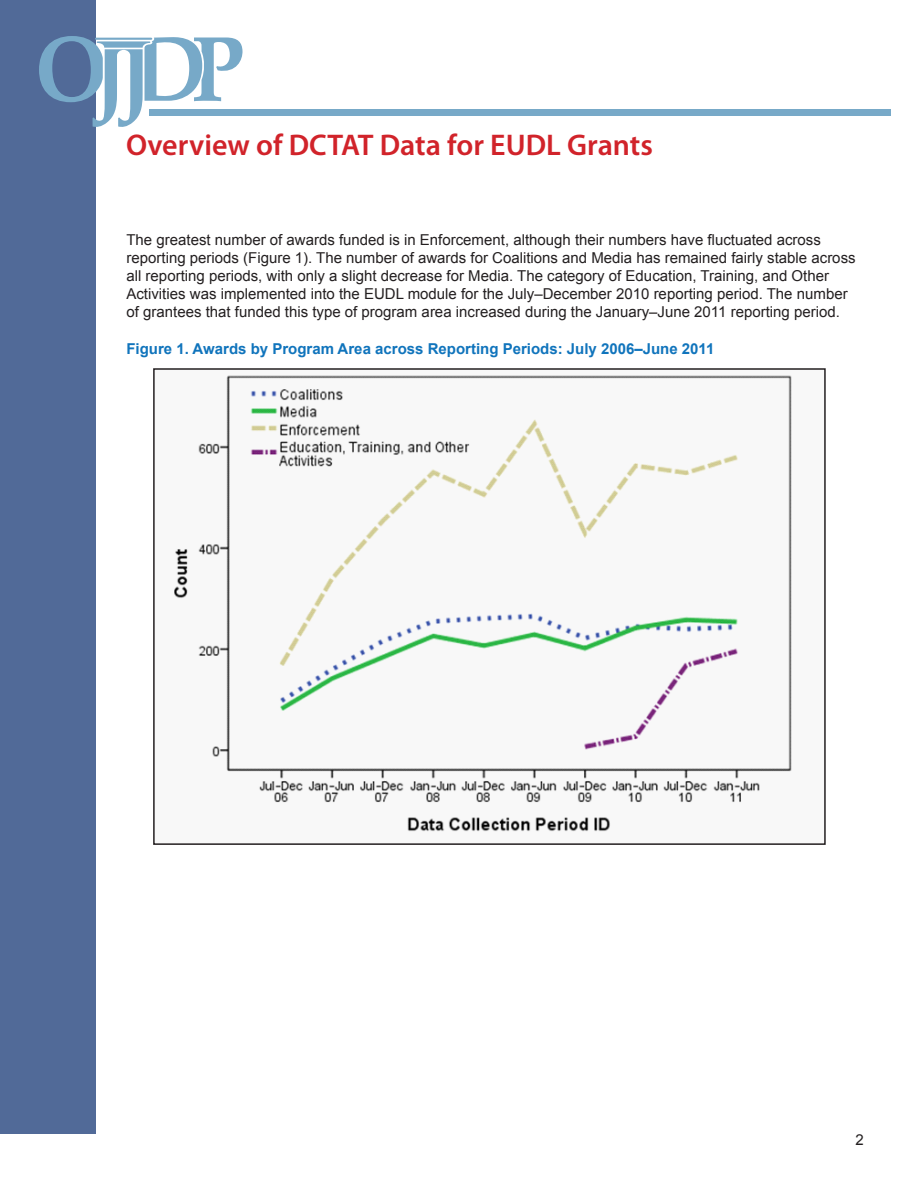
<style>
.page{position:relative;width:918px;height:1188px;background:#fff}
.page>*{position:absolute;margin:0;border:0;box-sizing:border-box;transform-origin:0 0}
.t1{font:600 30px "Myriad Pro";color:#d1232a}
.Memo_Body_Copy{font:15px/18px "Arial";color:#231f20}
.Figure_Titles{font:700 15px "Arial";color:#1074bc}
</style>
<div class="page">
<div style="left:0;top:0;width:96px;height:1134px;background:#516a98"></div>
<svg style="left:39px;top:36px;width:204px;height:91px"></svg>
<div style="left:149px;top:110px;width:742px;height:6px;background:#77a9c8"></div>
<img style="left:174px;top:375px;width:618px;height:457px">
<div style="left:153px;top:368px;width:673px;height:477px;border:2px solid #231f20"></div>
<p class="t1" style="left:126px;top:125px;width:529px">Overview of DCTAT Data for EUDL Grants</p>
<p class="Memo_Body_Copy" style="left:126px;top:231px;width:731px">The greatest number of awards funded is in Enforcement, although their numbers have fluctuated across reporting periods (Figure 1). The number of awards for Coalitions and Media has remained fairly stable across all reporting periods, with only a slight decrease for Media. The category of Education, Training, and Other Activities was implemented into the EUDL module for the July–December 2010 reporting period. The number of grantees that funded this type of program area increased during the January–June 2011 reporting period.</p>
<p class="Figure_Titles" style="left:126px;top:339px;width:590px">Figure 1. Awards by Program Area across Reporting Periods: July 2006–June 2011</p>
<p class="Memo_Body_Copy" style="left:856px;top:1131px;width:10px">2</p>
</div>
